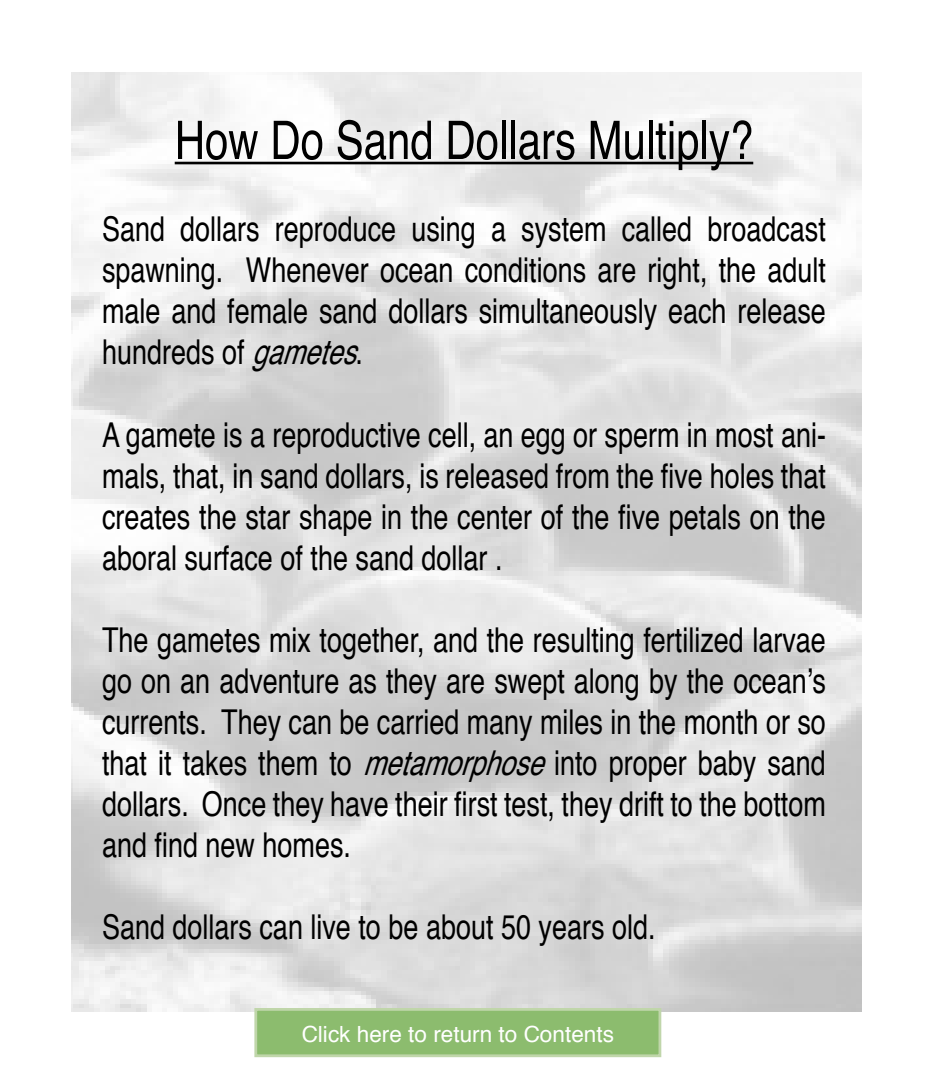
<style>
.page{position:relative;width:936px;height:1080px;background:#fff}
.page>*{position:absolute;margin:0;border:0;box-sizing:border-box;transform-origin:0 0}
.t1{font:condensed 53.2px "Helvetica";color:#000;scale:.96 1}
.t2{font:condensed 34.4px/41.2px "Helvetica";color:#000;text-align:justify;scale:.96 1}
.t3{font:condensed 22.4px "Helvetica";color:#fff;scale:1.23 1}
.s1{font-style:italic}
</style>
<div class="page">
<hr style="left:175px;top:162px;width:578px;height:2px;background:#000">
<div style="left:256px;top:1009px;width:404px;height:47px;background:#8cbc6e"></div>
<div style="left:254px;top:1008px;width:407px;height:49px;border:3px solid #c0d6aa"></div>
<p class="t1" style="left:175px;top:107px;width:604px">How Do Sand Dollars Multiply?</p>
<p class="t2" style="left:102px;top:208px;width:756px">Sand dollars reproduce using a system called broadcast spawning. Whenever ocean conditions are right, the adult male and female sand dollars simultaneously each release hundreds of <span class="s1">gametes</span>.</p>
<p class="t2" style="left:102px;top:413px;width:756px">A gamete is a reproductive cell, an egg or sperm in most ani&shy;mals, that, in sand dollars, is released from the five holes that creates the star shape in the center of the five petals on the aboral surface of the sand dollar .</p>
<p class="t2" style="left:102px;top:618px;width:756px">The gametes mix together, and the resulting fertilized larvae go on an adventure as they are swept along by the ocean’s currents. They can be carried many miles in the month or so that it takes them to <span class="s1">metamorphose</span>into proper baby sand dollars. Once they have their first test, they drift to the bottom and find new homes.</p>
<p class="t2" style="left:102px;top:906px;width:578px">Sand dollars can live to be about 50 years old.</p>
<p class="t3" style="left:302px;top:1020px;width:255px">Click here to return to Contents</p>
</div>
